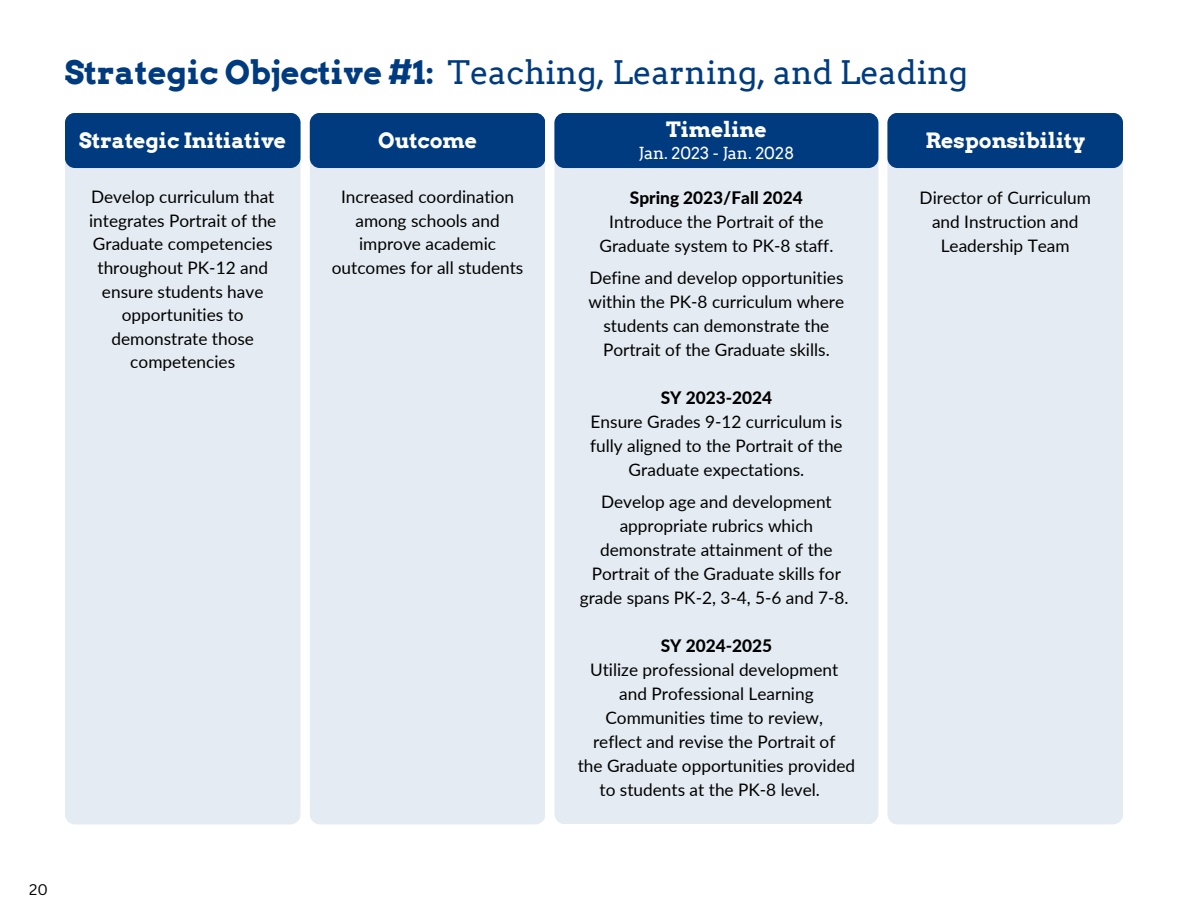
<style>
.page{position:relative;width:1188px;height:918px;background:#fff}
.page>*{position:absolute;margin:0;border:0;box-sizing:border-box;transform-origin:0 0}
.t1{font:32.4px "Arvo";color:#013b7f}
.t2{font:700 21.15px "Arvo";color:#fff}
.t3{font:17.25px/24px "Lato";color:#000;text-align:center}
.t4{font:800 17.25px "Lato";color:#000}
.t5{font:16.65px "Arvo";color:#fff}
.t6{font:15px "Canva Sans";color:#000}
.s1{font-weight:700}
</style>
<div class="page">
<div style="left:65px;top:113px;width:235px;height:711px;background:#e4ebf3;border-radius:10px"></div>
<div style="left:554px;top:113px;width:324px;height:711px;background:#e4ebf3;border-radius:11px"></div>
<div style="left:310px;top:113px;width:235px;height:711px;background:#e4ebf3;border-radius:10px"></div>
<div style="left:887px;top:113px;width:236px;height:711px;background:#e4ebf3;border-radius:10px"></div>
<div style="left:65px;top:113px;width:235px;height:55px;background:#013b7f;border-radius:10px"></div>
<div style="left:310px;top:113px;width:235px;height:55px;background:#013b7f;border-radius:10px"></div>
<div style="left:554px;top:113px;width:324px;height:55px;background:#013b7f;border-radius:10px"></div>
<div style="left:887px;top:113px;width:236px;height:55px;background:#013b7f;border-radius:10px"></div>
<h1 class="t1" style="left:65px;top:53px;width:904px"><span class="s1">Strategic Objective #1:</span> Teaching, Learning, and Leading</h1>
<p class="t2" style="left:79px;top:127px;width:208px">Strategic Initiative</p>
<p class="t2" style="left:378px;top:127px;width:101px">Outcome</p>
<p class="t2" style="left:666px;top:117px;width:102px">Timeline</p>
<p class="t5" style="left:638px;top:143px;width:157px">Jan. 2023 - Jan. 2028</p>
<p class="t3" style="left:89px;top:185px;width:189px">Develop curriculum that integrates Portrait of the<br>Graduate competencies throughout PK-12 and ensure students have opportunities to demonstrate those competencies</p>
<p class="t3" style="left:332px;top:185px;width:193px">Increased coordination among schools and improve academic outcomes for all students</p>
<p class="t4" style="left:630px;top:187px;width:174px">Spring 2023/Fall 2024</p>
<p class="t3" style="left:599px;top:210px;width:236px">Introduce the Portrait of the<br>Graduate system to PK-8 staff.</p>
<p class="t3" style="left:588px;top:266px;width:257px">Define and develop opportunities within the PK-8 curriculum where students can demonstrate the<br>Portrait of the Graduate skills.</p>
<p class="t4" style="left:661px;top:387px;width:113px">SY 2023-2024</p>
<p class="t3" style="left:590px;top:410px;width:254px">Ensure Grades 9-12 curriculum is fully aligned to the Portrait of the<br>Graduate expectations.</p>
<p class="t3" style="left:580px;top:490px;width:270px">Develop age and development appropriate rubrics which demonstrate attainment of the<br>Portrait of the Graduate skills for grade spans PK-2, 3-4, 5-6 and 7-8.</p>
<p class="t4" style="left:661px;top:635px;width:113px">SY 2024-2025</p>
<p class="t3" style="left:590px;top:658px;width:250px">Utilize professional development</p>
<p class="t3" style="left:619px;top:682px;width:196px">and Professional Learning</p>
<p class="t3" style="left:605px;top:706px;width:219px">Communities time to review,</p>
<p class="t3" style="left:593px;top:730px;width:244px">reflect and revise the Portrait of</p>
<p class="t3" style="left:578px;top:754px;width:279px">the Graduate opportunities provided</p>
<p class="t3" style="left:600px;top:778px;width:222px">to students at the PK-8 level.</p>
<p class="t2" style="left:925px;top:127px;width:161px">Responsibility</p>
<p class="t3" style="left:920px;top:186px;width:173px">Director of Curriculum and Instruction and<br>Leadership Team</p>
<p class="t6" style="left:29px;top:879px;width:20px">20</p>
</div>
